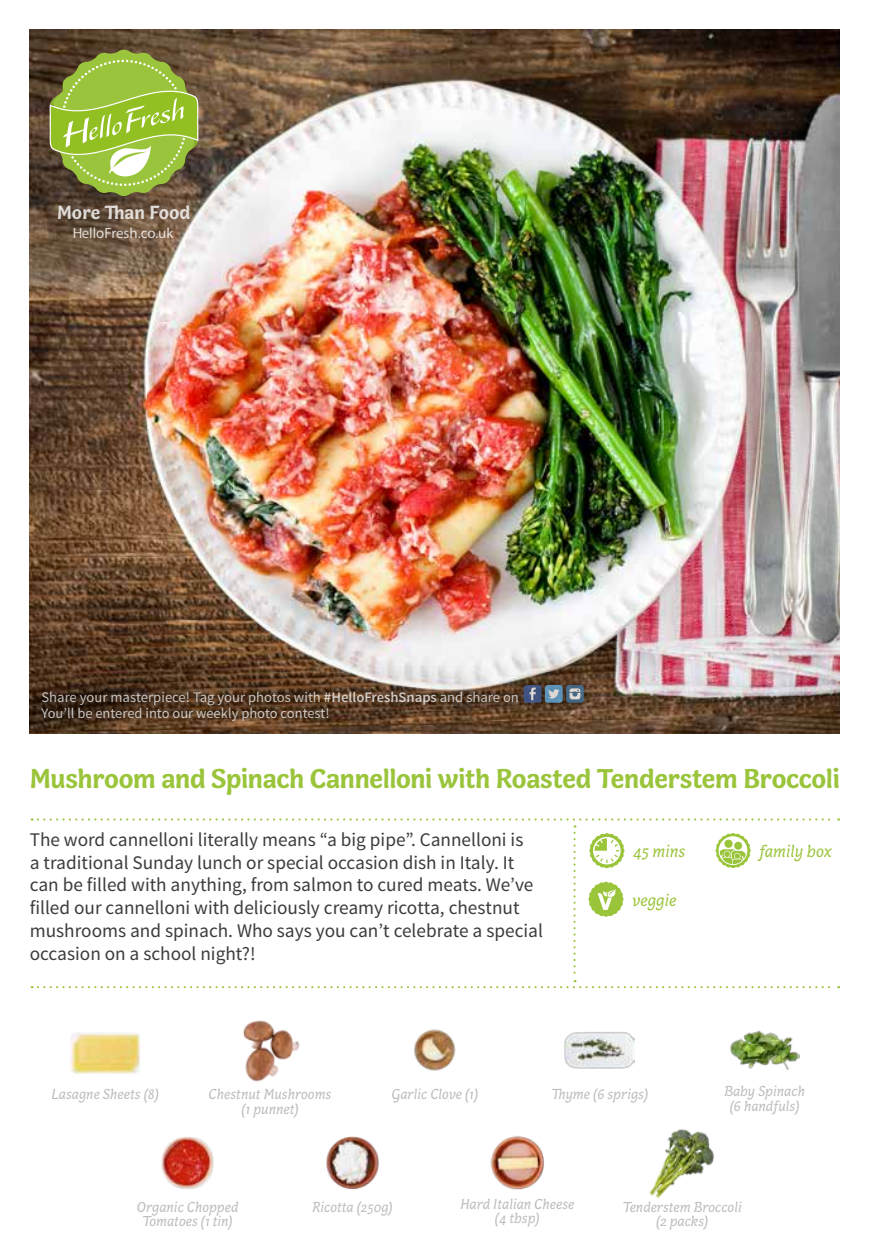
<style>
.page{position:relative;width:869px;height:1241px;background:#fff}
.page>*{position:absolute;margin:0;border:0;box-sizing:border-box;transform-origin:0 0}
.t1{font:700 28px "Capucine Basic";letter-spacing:-.015em;color:#9ac43a}
.t2{font:700 19.6px "Capucine Basic";color:#fff}
.t3{font:19.25px/22.8px "Source Sans Pro";color:#3c3c3b}
.t4{font:italic 17.5px "Capucine Basic";color:#9ac43a}
.t5{font:italic 14.88px/14.5px "Capucine Basic";color:#bcbcbc;text-align:center}
.t6{font:14.88px "Myriad Pro";color:#fff}
.t7{font:14.53px/16.4px "Source Sans Pro";color:#ededed}
.s1{font-weight:600}
</style>
<div class="page">
<img style="left:30px;top:30px;width:808px;height:703px">
<div style="left:37px;top:679px;width:552px;height:46px;background:#000;opacity:.75"></div>
<svg style="left:523px;top:685px;width:18px;height:17px"></svg>
<svg style="left:529px;top:687px;width:6px;height:13px"></svg>
<svg style="left:566px;top:685px;width:17px;height:17px"></svg>
<svg style="left:569px;top:688px;width:11px;height:11px"></svg>
<div style="left:544px;top:685px;width:18px;height:17px;background:#5d93b9;border-radius:3px"></div>
<svg style="left:548px;top:689px;width:11px;height:9px"></svg>
<svg style="left:50px;top:50px;width:148px;height:146px;background:#93ab47"></svg>
<img style="left:70px;top:1033px;width:70px;height:41px">
<img style="left:243px;top:1020px;width:57px;height:62px">
<img style="left:414px;top:1029px;width:42px;height:42px">
<img style="left:564px;top:1032px;width:70px;height:37px">
<img style="left:730px;top:1030px;width:69px;height:40px">
<img style="left:161px;top:1136px;width:53px;height:53px">
<img style="left:326px;top:1136px;width:53px;height:54px">
<img style="left:490px;top:1135px;width:54px;height:55px">
<img style="left:649px;top:1129px;width:65px;height:68px">
<svg style="left:32px;top:818px;width:806px;height:170px"></svg>
<p class="t2" style="left:57px;top:198px;width:135px">More Than Food</p>
<p class="t6" style="left:72px;top:224px;width:103px">HelloFresh.co.uk</p>
<p class="t7" style="left:41px;top:688px;width:478px">Share your masterpiece! Tag your photos with <span class="s1">#HelloFreshSnaps</span> and share on<br>You’ll be entered into our weekly photo contest!</p>
<h1 class="t1" style="left:30px;top:757px;width:811px">Mushroom and Spinach Cannelloni with Roasted Tenderstem Broccoli</h1>
<p class="t3" style="left:30px;top:828px;width:514px">The word cannelloni literally means “a big pipe”. Cannelloni is<br>a traditional Sunday lunch or special occasion dish in Italy. It can be filled with anything, from salmon to cured meats. We’ve filled our cannelloni with deliciously creamy ricotta, chestnut mushrooms and spinach. Who says you can’t celebrate a special occasion on a school night?!</p>
<p class="t4" style="left:633px;top:838px;width:54px">45 mins</p>
<p class="t4" style="left:759px;top:838px;width:74px">family box</p>
<p class="t4" style="left:632px;top:887px;width:46px">veggie</p>
<p class="t5" style="left:51px;top:1087px;width:109px">Lasagne Sheets (8)</p>
<p class="t5" style="left:208px;top:1087px;width:124px">Chestnut Mushrooms (1 punnet)</p>
<p class="t5" style="left:391px;top:1087px;width:88px">Garlic Clove (1)</p>
<p class="t5" style="left:551px;top:1087px;width:98px">Thyme (6 sprigs)</p>
<p class="t5" style="left:724px;top:1084px;width:82px">Baby Spinach (6 handfuls)</p>
<p class="t5" style="left:137px;top:1200px;width:103px">Organic Chopped<br>Tomatoes (1 tin)</p>
<p class="t5" style="left:312px;top:1200px;width:82px">Ricotta (250g)</p>
<p class="t5" style="left:460px;top:1196px;width:115px">Hard Italian Cheese (4 tbsp)</p>
<p class="t5" style="left:622px;top:1200px;width:120px">Tenderstem Broccoli (2 packs)</p>
</div>
